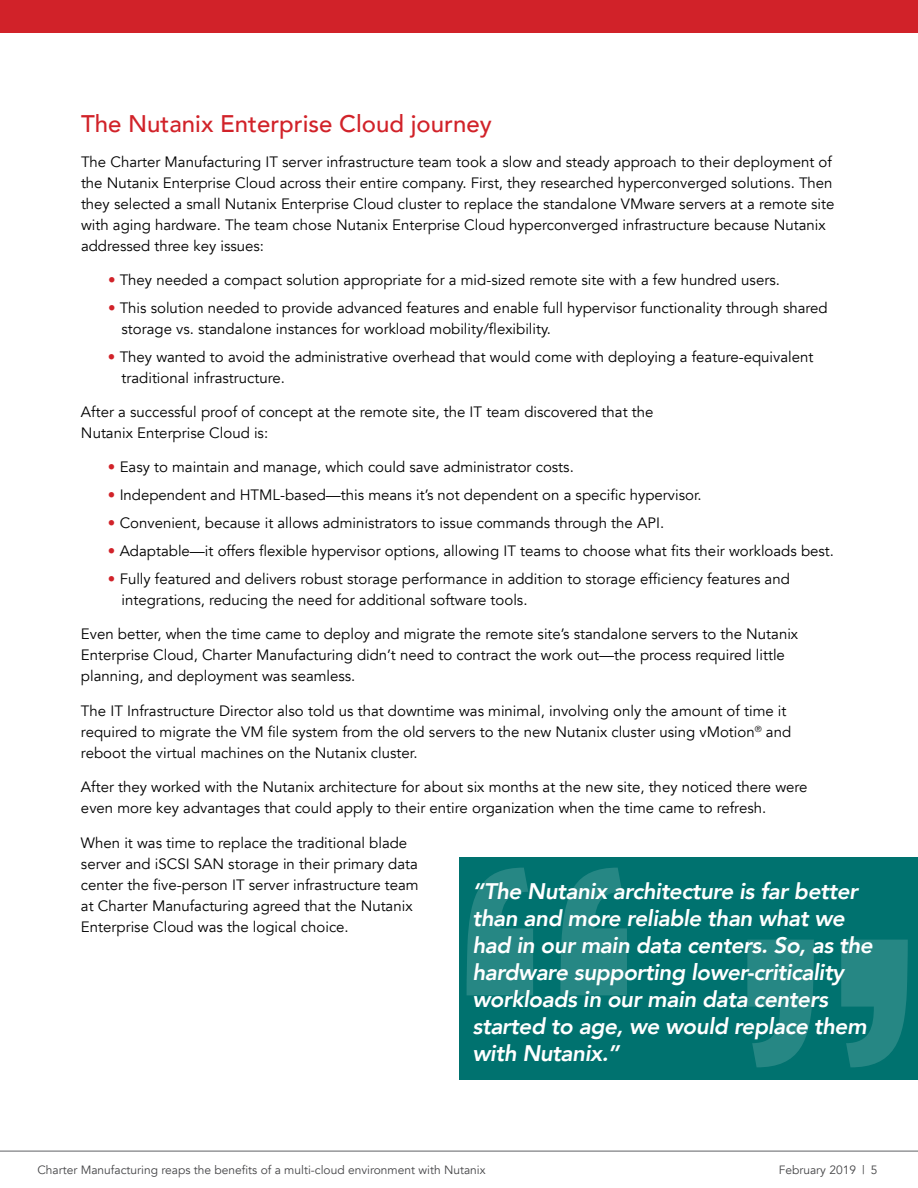
<style>
.page{position:relative;width:918px;height:1188px;background:#fff}
.page>*{position:absolute;margin:0;border:0;box-sizing:border-box;transform-origin:0 0}
.t1{font:500 24px "Avenir";color:#d12229}
.t2{font:italic 800 22.5px/27px "Avenir";letter-spacing:-.02em;color:#fff}
.t3{font:15px/21px "Avenir";color:#000}
.t4{font:12px "Avenir";color:#454547}
.s1{color:#d12229}
</style>
<div class="page">
<div style="left:459px;top:857px;width:459px;height:223px;background:#00726f"></div>
<svg style="left:467px;top:868px;width:160px;height:127px"></svg>
<svg style="left:747px;top:940px;width:161px;height:127px"></svg>
<hr style="left:0;top:1151px;width:918px;height:1px;background:#606164">
<div style="left:0;top:0;width:918px;height:32px;background:#d12229"></div>
<h1 class="t1" style="left:81px;top:103px;width:412px">The Nutanix Enterprise Cloud journey</h1>
<p class="t3" style="left:81px;top:151px;width:755px">The Charter Manufacturing IT server infrastructure team took a slow and steady approach to their deployment of the Nutanix Enterprise Cloud across their entire company. First, they researched hyperconverged solutions. Then they selected a small Nutanix Enterprise Cloud cluster to replace the standalone VMware servers at a remote site with aging hardware. The team chose Nutanix Enterprise Cloud hyperconverged infrastructure because Nutanix addressed three key issues:</p>
<p class="t3" style="left:108px;top:270px;width:673px"><span class="s1">•</span> They needed a compact solution appropriate for a mid-sized remote site with a few hundred users.</p>
<p class="t3" style="left:122px;top:297px;width:708px;text-indent:-14px"><span class="s1">•</span> This solution needed to provide advanced features and enable full hypervisor functionality through shared storage vs. standalone instances for workload mobility/flexibility.</p>
<p class="t3" style="left:121px;top:346px;width:694px;text-indent:-14px"><span class="s1">•</span> They wanted to avoid the administrative overhead that would come with deploying a feature-equivalent traditional infrastructure.</p>
<p class="t3" style="left:81px;top:402px;width:574px">After a successful proof of concept at the remote site, the IT team discovered that the<br>Nutanix Enterprise Cloud is:</p>
<p class="t3" style="left:108px;top:457px;width:467px"><span class="s1">•</span> Easy to maintain and manage, which could save administrator costs.</p>
<p class="t3" style="left:108px;top:485px;width:595px"><span class="s1">•</span> Independent and HTML-based—this means it’s not dependent on a specific hypervisor.</p>
<p class="t3" style="left:108px;top:513px;width:558px"><span class="s1">•</span> Convenient, because it allows administrators to issue commands through the API.</p>
<p class="t3" style="left:108px;top:540px;width:728px"><span class="s1">•</span> Adaptable—it offers flexible hypervisor options, allowing IT teams to choose what fits their workloads best.</p>
<p class="t3" style="left:121px;top:568px;width:670px;text-indent:-14px"><span class="s1">•</span> Fully featured and delivers robust storage performance in addition to storage efficiency features and integrations, reducing the need for additional software tools.</p>
<p class="t3" style="left:81px;top:624px;width:719px">Even better, when the time came to deploy and migrate the remote site’s standalone servers to the Nutanix<br>Enterprise Cloud, Charter Manufacturing didn’t need to contract the work out—the process required little planning, and deployment was seamless.</p>
<p class="t3" style="left:81px;top:700px;width:712px">The IT Infrastructure Director also told us that downtime was minimal, involving only the amount of time it required to migrate the VM file system from the old servers to the new Nutanix cluster using vMotion<sup>®</sup> and reboot the virtual machines on the Nutanix cluster.</p>
<p class="t3" style="left:81px;top:777px;width:728px">After they worked with the Nutanix architecture for about six months at the new site, they noticed there were even more key advantages that could apply to their entire organization when the time came to refresh.</p>
<p class="t3" style="left:81px;top:832px;width:339px">When it was time to replace the traditional blade server and iSCSI SAN storage in their primary data center the five-person IT server infrastructure team at Charter Manufacturing agreed that the Nutanix Enterprise Cloud was the logical choice.</p>
<p class="t2" style="left:472px;top:878px;width:402px">“The Nutanix architecture is far better than and more reliable than what we had in our main data centers. So, as the hardware supporting lower-criticality workloads in our main data centers started to age, we would replace them with Nutanix.”</p>
<p class="t4" style="left:37px;top:1163px;width:450px">Charter Manufacturing reaps the benefits of a multi‑cloud environment with Nutanix</p>
<p class="t4" style="left:779px;top:1163px;width:100px">February 2019 | 5</p>
</div>
